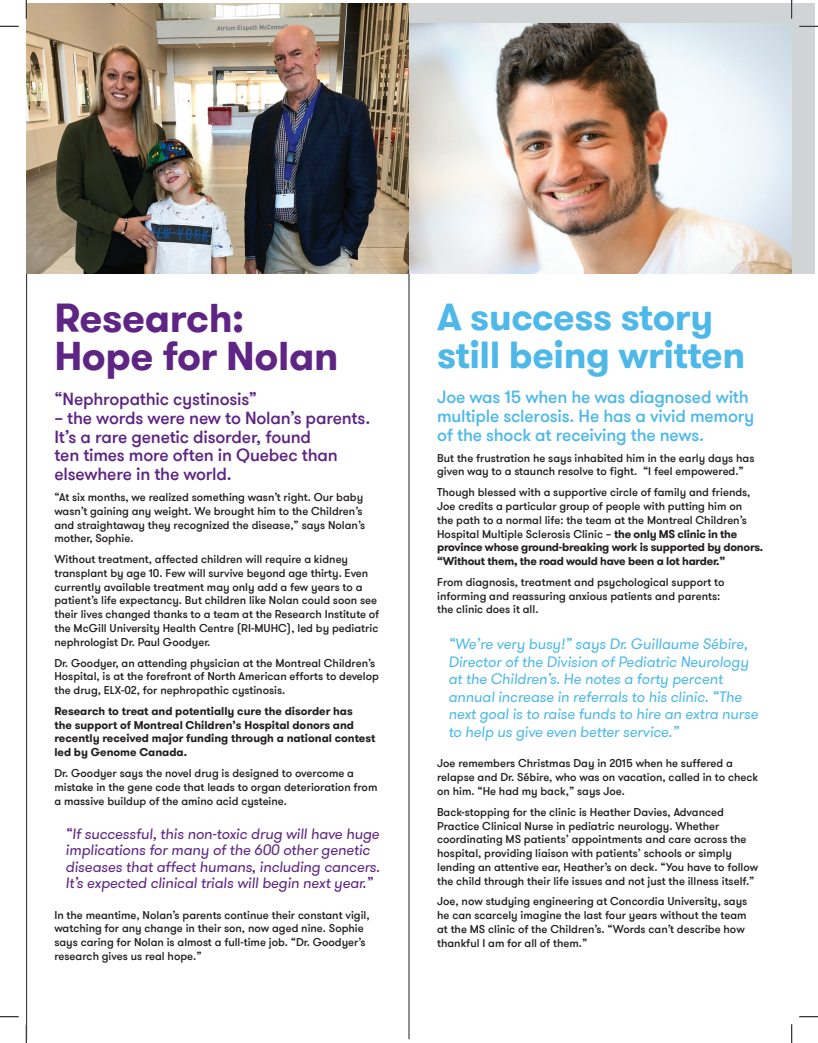
<style>
.page{position:relative;width:818px;height:1043px;background:#fff}
.page>*{position:absolute;margin:0;border:0;box-sizing:border-box;transform-origin:0 0}
.t1{font:700 40px/37.5px "GT Walsheim Pro";letter-spacing:-.01em;color:#5e2584}
.t2{font:700 37.5px/37.5px "GT Walsheim Pro";letter-spacing:-.01em;color:#4eb9e9}
.t3{font:500 17.5px/18.8px "GT Walsheim Pro";letter-spacing:-.01em;color:#5e2584}
.t4{font:500 17.5px/18.8px "GT Walsheim Pro";letter-spacing:-.01em;color:#4eb9e9}
.t5{font:italic 15px/17.5px "GT Walsheim Pro";letter-spacing:-.01em;color:#4eb9e9}
.t6{font:italic 15px/16.2px "GT Walsheim Pro";letter-spacing:-.01em;color:#5e2584}
.t7{font:500 11.25px/13.8px "GT Walsheim Pro";color:#231f20}
.t8{font:700 11.25px/13.8px "GT Walsheim Pro";color:#231f20}
.s1{font-weight:700}
</style>
<div class="page">
<hr style="left:408px;top:14px;width:1px;height:1025px;background:#231f20">
<hr style="left:26px;top:14px;width:1px;height:1025px;background:#231f20">
<div style="left:409px;top:4px;width:405px;height:270px;background:#d1d4d4"></div>
<img style="left:409px;top:24px;width:382px;height:250px">
<img style="left:26px;top:4px;width:383px;height:270px">
<svg style="left:0;top:25px;width:19px;height:2px"></svg>
<svg style="left:799px;top:25px;width:19px;height:2px"></svg>
<svg style="left:0;top:1016px;width:19px;height:1px"></svg>
<svg style="left:799px;top:1016px;width:19px;height:1px"></svg>
<svg style="left:25px;top:0;width:2px;height:19px"></svg>
<svg style="left:25px;top:1024px;width:2px;height:18px"></svg>
<svg style="left:790px;top:0;width:2px;height:19px"></svg>
<svg style="left:791px;top:1024px;width:1px;height:18px"></svg>
<p class="t1" style="left:54px;top:300px;width:285px">Research:<br>Hope for Nolan</p>
<p class="t3" style="left:54px;top:390px;width:204px">“Nephropathic cystinosis”</p>
<p class="t3" style="left:54px;top:409px;width:317px">– the words were new to Nolan’s parents.<br>It’s a rare genetic disorder, found<br>ten times more often in Quebec than elsewhere in the world.</p>
<p class="t7" style="left:54px;top:490px;width:312px">“At six months, we realized something wasn’t right. Our baby wasn’t gaining any weight. We brought him to the Children’s and straightaway they recognized the disease,” says Nolan’s mother, Sophie.</p>
<p class="t7" style="left:54px;top:552px;width:326px">Without treatment, affected children will require a kidney transplant by age 10. Few will survive beyond age thirty. Even currently available treatment may only add a few years to a patient’s life expectancy. But children like Nolan could soon see their lives changed thanks to a team at the Research Institute of the McGill University Health Centre (RI-MUHC), led by pediatric nephrologist Dr. Paul Goodyer.</p>
<p class="t7" style="left:54px;top:656px;width:326px">Dr. Goodyer, an attending physician at the Montreal Children’s<br>Hospital, is at the forefront of North American efforts to develop the drug, ELX-02, for nephropathic cystinosis.</p>
<p class="t8" style="left:54px;top:704px;width:322px">Research to treat and potentially cure the disorder has<br>the support of Montreal Children’s Hospital donors and recently received major funding through a national contest led by Genome Canada.</p>
<p class="t7" style="left:54px;top:766px;width:324px">Dr. Goodyer says the novel drug is designed to overcome a mistake in the gene code that leads to organ deterioration from a massive buildup of the amino acid cysteine.</p>
<p class="t6" style="left:66px;top:826px;width:316px">“If successful, this non-toxic drug will have huge implications for many of the 600 other genetic diseases that affect humans, including cancers.<br>It’s expected clinical trials will begin next year.”</p>
<p class="t7" style="left:54px;top:908px;width:317px">In the meantime, Nolan’s parents continue their constant vigil, watching for any change in their son, now aged nine. Sophie says caring for Nolan is almost a full-time job. “Dr. Goodyer’s research gives us real hope.”</p>
<p class="t2" style="left:437px;top:298px;width:309px">A success story still being written</p>
<p class="t4" style="left:437px;top:388px;width:318px">Joe was 15 when he was diagnosed with multiple sclerosis. He has a vivid memory of the shock at receiving the news.</p>
<p class="t7" style="left:437px;top:451px;width:319px">But the frustration he says inhabited him in the early days has given way to a staunch resolve to fight. “I feel empowered.”</p>
<p class="t7" style="left:437px;top:486px;width:327px">Though blessed with a supportive circle of family and friends, Joe credits a particular group of people with putting him on<br>the path to a normal life: the team at the Montreal Children’s Hospital Multiple Sclerosis Clinic – <span class="s1">the only MS clinic in the province whose ground-breaking work is supported by donors. “Without them, the road would have been a lot harder.”</span></p>
<p class="t7" style="left:437px;top:575px;width:289px">From diagnosis, treatment and psychological support to informing and reassuring anxious patients and parents: the clinic does it all.</p>
<p class="t5" style="left:448px;top:635px;width:311px">“We’re very busy!” says Dr. Guillaume Sébire, Director of the Division of Pediatric Neurology at the Children’s. He notes a forty percent annual increase in referrals to his clinic. “The next goal is to raise funds to hire an extra nurse to help us give even better service.”</p>
<p class="t7" style="left:437px;top:757px;width:322px">Joe remembers Christmas Day in 2015 when he suffered a relapse and Dr. Sébire, who was on vacation, called in to check on him. “He had my back,” says Joe.</p>
<p class="t7" style="left:437px;top:805px;width:323px">Back-stopping for the clinic is Heather Davies, Advanced Practice Clinical Nurse in pediatric neurology. Whether coordinating MS patients’ appointments and care across the hospital, providing liaison with patients’ schools or simply lending an attentive ear, Heather’s on deck. “You have to follow the child through their life issues and not just the illness itself.”</p>
<p class="t7" style="left:437px;top:894px;width:311px">Joe, now studying engineering at Concordia University, says he can scarcely imagine the last four years without the team at the MS clinic of the Children’s. “Words can’t describe how thankful I am for all of them.”</p>
</div>
